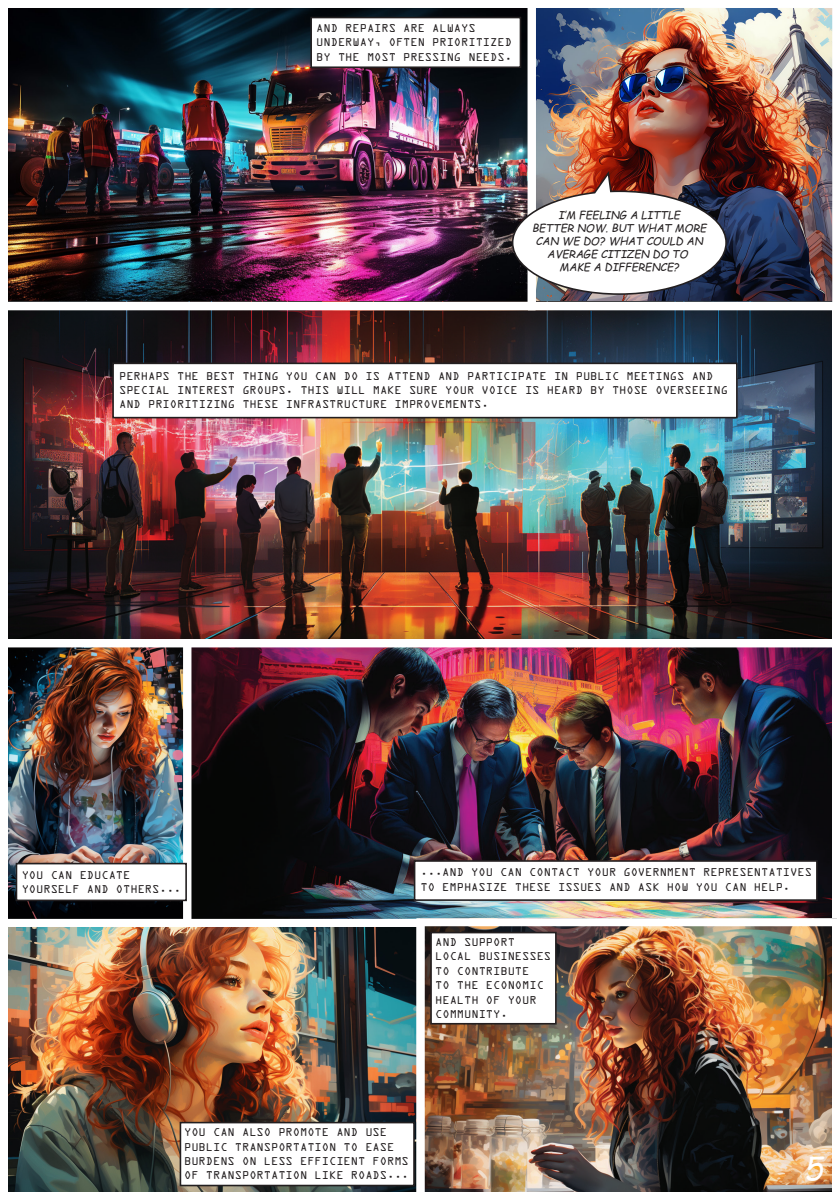
<style>
.page{position:relative;width:840px;height:1200px;background:#fff}
.page>*{position:absolute;margin:0;border:0;box-sizing:border-box;transform-origin:0 0}
.t1{font:italic 31.2px "Comic Sans MS";color:#fff}
.t2{font:12px/14.4px "OCRA Extended";color:#231f20}
.t3{font:italic 10.8px/13px "Comic Sans MS";color:#231f20;text-align:center}
</style>
<div class="page">
<img style="left:8px;top:8px;width:520px;height:294px">
<img style="left:8px;top:310px;width:824px;height:329px">
<img style="left:8px;top:647px;width:175px;height:272px">
<img style="left:183px;top:647px;width:649px;height:272px">
<img style="left:536px;top:8px;width:297px;height:294px">
<img style="left:511px;top:169px;width:217px;height:127px">
<img style="left:8px;top:927px;width:408px;height:265px">
<img style="left:416px;top:918px;width:421px;height:274px">
<div style="left:430px;top:932px;width:127px;height:93px;background:#fff;border:2px solid #231f20"></div>
<svg style="left:655px;top:67px;width:28px;height:26px"></svg>
<svg style="left:620px;top:74px;width:27px;height:29px"></svg>
<div style="left:16px;top:863px;width:171px;height:38px;background:#fff;border:2px solid #231f20"></div>
<p class="t2" style="left:316px;top:21px;width:197px">AND REPAIRS ARE ALWAYS<br>UNDERWAY, OFTEN PRIORITIZED<br>BY THE MOST PRESSING NEEDS.</p>
<p class="t3" style="left:532px;top:208px;width:176px">I‛M FEELING A LITTLE<br>BETTER NOW. BUT WHAT MORE<br>CAN WE DO? WHAT COULD AN<br>AVERAGE CITIZEN DO TO<br>MAKE A DIFFERENCE?</p>
<p class="t2" style="left:119px;top:368px;width:610px">PERHAPS THE BEST THING YOU CAN DO IS ATTEND AND PARTICIPATE IN PUBLIC MEETINGS AND<br>SPECIAL INTEREST GROUPS. THIS WILL MAKE SURE YOUR VOICE IS HEARD BY THOSE OVERSEEING<br>AND PRIORITIZING THESE INFRASTRUCTURE IMPROVEMENTS.</p>
<p class="t2" style="left:22px;top:867px;width:161px">YOU CAN EDUCATE<br>YOURSELF AND OTHERS...</p>
<p class="t2" style="left:421px;top:865px;width:393px">...AND YOU CAN CONTACT YOUR GOVERNMENT REPRESENTATIVES<br>TO EMPHASIZE THESE ISSUES AND ASK HOW YOU CAN HELP.</p>
<p class="t2" style="left:435px;top:935px;width:117px">AND SUPPORT<br>LOCAL BUSINESSES<br>TO CONTRIBUTE<br>TO THE ECONOMIC<br>HEALTH OF YOUR<br>COMMUNITY.</p>
<p class="t2" style="left:184px;top:1125px;width:226px">YOU CAN ALSO PROMOTE AND USE<br>PUBLIC TRANSPORTATION TO EASE<br>BURDENS ON LESS EFFICIENT FORMS<br>OF TRANSPORTATION LIKE ROADS...</p>
<h1 class="t1" style="left:804px;top:1146px;width:21px">5</h1>
</div>
